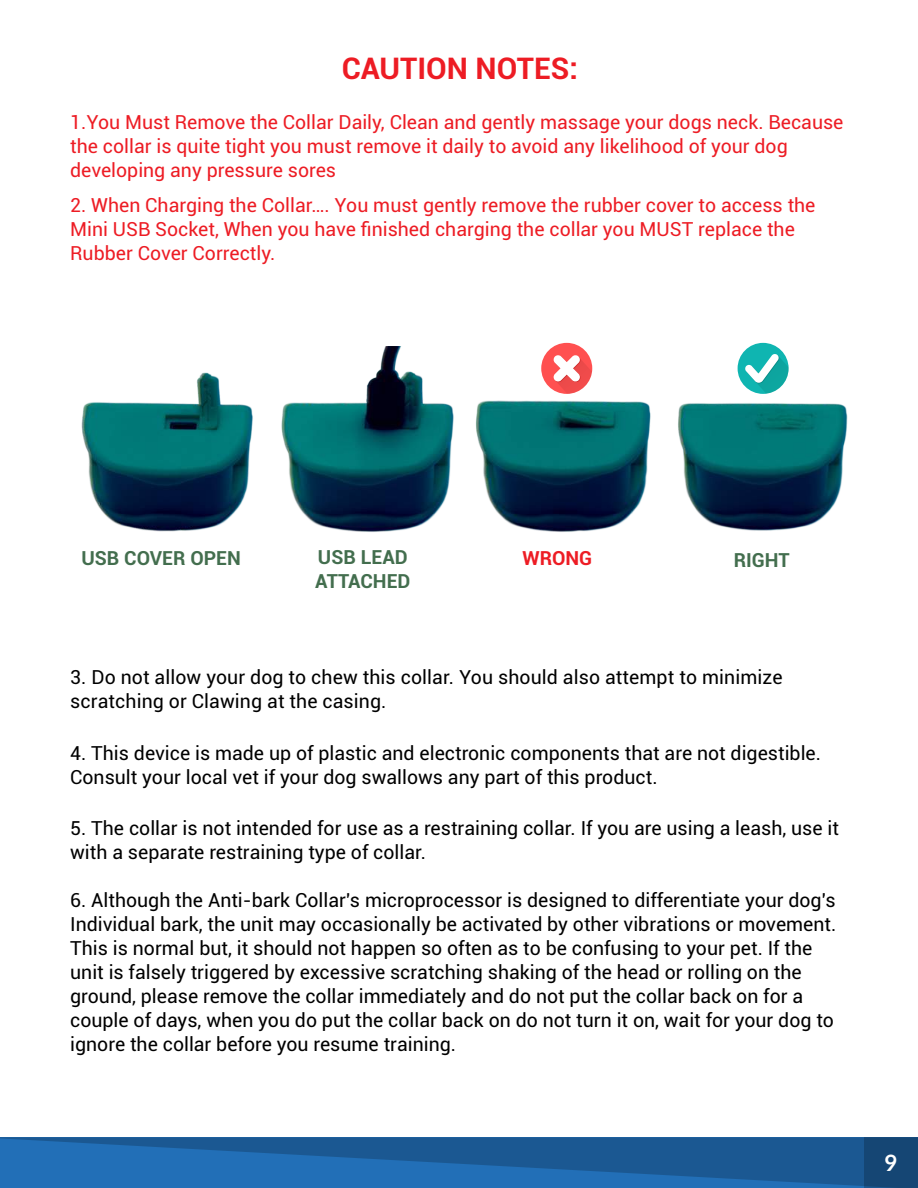
<style>
.page{position:relative;width:918px;height:1188px;background:#fff}
.page>*{position:absolute;margin:0;border:0;box-sizing:border-box;transform-origin:0 0}
.t1{font:700 30px "Roboto";color:#ed1c24}
.t2{font:700 22.5px "Lato";color:#fff}
.t3{font:19.5px/24px "Roboto";color:#000}
.t4{font:19.5px/24px "Roboto";color:#ed1c24}
.t5{font:700 19.5px/24px "Roboto";color:#436e4e}
.t6{font:700 19.5px "Roboto";color:#ed1c24}
</style>
<div class="page">
<svg style="left:0;top:1137px;width:864px;height:51px"></svg>
<div style="left:864px;top:1137px;width:54px;height:51px;background:#154674"></div>
<img style="left:81px;top:346px;width:767px;height:186px">
<h1 class="t1" style="left:342px;top:56px;width:238px">CAUTION NOTES:</h1>
<p class="t4" style="left:70px;top:112px;width:775px">1.You Must Remove the Collar Daily, Clean and gently massage your dogs neck. Because the collar is quite tight you must remove it daily to avoid any likelihood of your dog developing any pressure sores</p>
<p class="t4" style="left:70px;top:195px;width:747px">2. When Charging the Collar…. You must gently remove the rubber cover to access the<br>Mini USB Socket, When you have finished charging the collar you MUST replace the<br>Rubber Cover Correctly.</p>
<p class="t5" style="left:82px;top:548px;width:161px">USB COVER OPEN</p>
<p class="t5" style="left:315px;top:547px;width:97px">USB LEAD<br>ATTACHED</p>
<p class="t6" style="left:523px;top:551px;width:71px">WRONG</p>
<p class="t5" style="left:734px;top:550px;width:57px">RIGHT</p>
<p class="t3" style="left:70px;top:667px;width:714px">3. Do not allow your dog to chew this collar. You should also attempt to minimize scratching or Clawing at the casing.</p>
<p class="t3" style="left:70px;top:743px;width:752px">4. This device is made up of plastic and electronic components that are not digestible.<br>Consult your local vet if your dog swallows any part of this product.</p>
<p class="t3" style="left:70px;top:819px;width:770px">5. The collar is not intended for use as a restraining collar. If you are using a leash, use it with a separate restraining type of collar.</p>
<p class="t3" style="left:70px;top:890px;width:768px">6. Although the Anti-bark Collar's microprocessor is designed to differentiate your dog's Individual bark, the unit may occasionally be activated by other vibrations or movement.<br>This is normal but, it should not happen so often as to be confusing to your pet. If the unit is falsely triggered by excessive scratching shaking of the head or rolling on the ground, please remove the collar immediately and do not put the collar back on for a couple of days, when you do put the collar back on do not turn it on, wait for your dog to ignore the collar before you resume training.</p>
<p class="t2" style="left:885px;top:1153px;width:15px">9</p>
</div>
